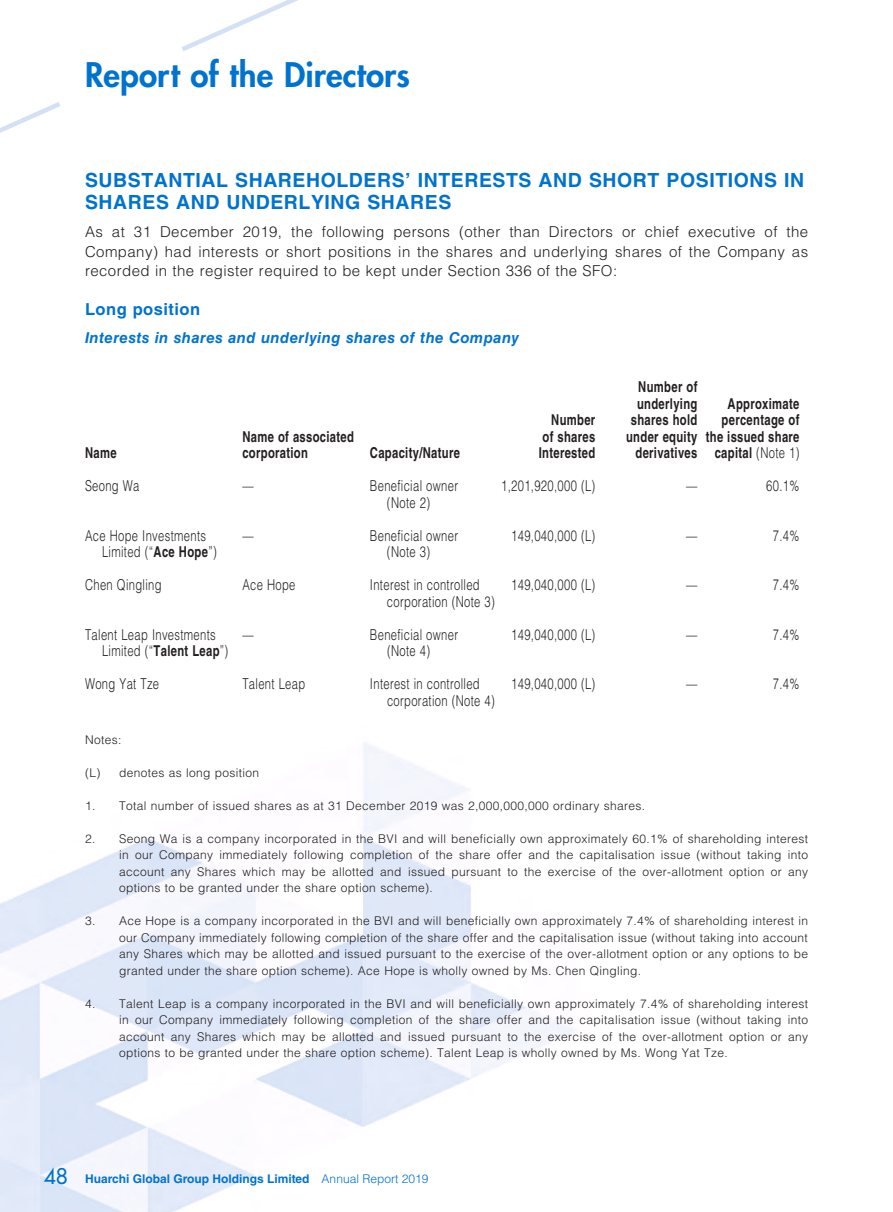
<style>
.page{position:relative;width:893px;height:1212px;background:#fff}
.page>*{position:absolute;margin:0;border:0;box-sizing:border-box;transform-origin:0 0}
.t1{font:800 33px "Futura Std";letter-spacing:.005em;color:#0073ce}
._01_H1{font:700 19.5px/22.5px "Helvetica LT Std";letter-spacing:.03em;color:#0073ce}
._02_H2{font:700 16.5px "Helvetica LT Std";letter-spacing:.03em;color:#0073ce}
._00_txt{font:300 15px/16.5px "Helvetica LT Std";letter-spacing:.03em;color:#231f20;scale:.75 1}
._00_txt-2{font:300 15px/19.5px "Helvetica LT Std";letter-spacing:.03em;color:#231f20;text-align:justify}
._50_Table_txt{font:700 15px/16.5px "Helvetica LT Std";letter-spacing:.03em;color:#231f20;text-align:right;scale:.75 1}
._50_Table_txt-2{font:300 15px "Helvetica LT Std";letter-spacing:.03em;color:#231f20;scale:.75 1}
._03_H3{font:italic 700 15px "Helvetica LT Std";letter-spacing:.03em;color:#0073ce}
._00_txt-3{font:700 15px/16.5px "Helvetica LT Std";letter-spacing:.03em;color:#231f20;scale:.75 1}
._06_Notes{font:300 12px/16.5px "Helvetica LT Std";letter-spacing:.03em;color:#231f20;text-align:justify}
.t2{font:700 12px "Helvetica LT Std";color:#0073ce}
.s1{font-weight:300}
.s2{font-weight:700}
.s3{font-family:"Futura Std";font-weight:500;font-size:21px}
</style>
<div class="page">
<img style="left:0;top:743px;width:574px;height:469px">
<svg style="left:0;top:102px;width:60px;height:31px"></svg>
<svg style="left:182px;top:0;width:116px;height:51px"></svg>
<h1 class="t1" style="left:85px;top:54px;width:326px">Report of the Directors</h1>
<p class="_01_H1" style="left:85px;top:168px;width:721px">SUBSTANTIAL SHAREHOLDERS’ INTERESTS AND SHORT POSITIONS IN<br>SHARES AND UNDERLYING SHARES</p>
<p class="_00_txt-2" style="left:85px;top:222px;width:725px">As at 31 December 2019, the following persons (other than Directors or chief executive of the Company) had interests or short positions in the shares and underlying shares of the Company as recorded in the register required to be kept under Section 336 of the SFO:</p>
<p class="_02_H2" style="left:85px;top:299px;width:117px">Long position</p>
<p class="_03_H3" style="left:85px;top:329px;width:436px">Interests in shares and underlying shares of the Company</p>
<p class="_00_txt-3" style="left:85px;top:444px;width:44px">Name</p>
<p class="_00_txt-3" style="left:242px;top:428px;width:150px">Name of associated corporation</p>
<p class="_00_txt-3" style="left:370px;top:444px;width:122px">Capacity/Nature</p>
<p class="_50_Table_txt" style="left:539px;top:411px;width:77px;text-align:justify;text-indent:13px">Number of shares Interested</p>
<p class="_50_Table_txt" style="left:626px;top:378px;width:97px">Number of underlying shares hold under equity derivatives</p>
<p class="_50_Table_txt" style="left:706px;top:395px;width:126px">Approximate percentage of the issued share capital <span class="s1">(Note 1)</span></p>
<p class="_00_txt" style="left:85px;top:477px;width:74px">Seong Wa</p>
<p class="_00_txt" style="left:242px;top:477px;width:16px">—</p>
<p class="_00_txt" style="left:387px;top:477px;width:96px;text-indent:-17px">Beneficial owner (Note 2)</p>
<p class="_50_Table_txt-2" style="left:501px;top:476px;width:127px">1,201,920,000 (L)</p>
<p class="_50_Table_txt-2" style="left:686px;top:476px;width:16px">—</p>
<p class="_50_Table_txt-2" style="left:766px;top:476px;width:46px">60.1%</p>
<p class="_00_txt" style="left:102px;top:527px;width:154px;text-indent:-17px">Ace Hope Investments<br>Limited (“<span class="s2">Ace Hope</span>”)</p>
<p class="_00_txt" style="left:242px;top:527px;width:16px">—</p>
<p class="_00_txt" style="left:387px;top:527px;width:96px;text-indent:-17px">Beneficial owner (Note 3)</p>
<p class="_50_Table_txt-2" style="left:511px;top:526px;width:114px">149,040,000 (L)</p>
<p class="_50_Table_txt-2" style="left:686px;top:526px;width:16px">—</p>
<p class="_50_Table_txt-2" style="left:773px;top:526px;width:37px">7.4%</p>
<p class="_00_txt" style="left:85px;top:576px;width:104px">Chen Qingling</p>
<p class="_00_txt" style="left:242px;top:576px;width:72px">Ace Hope</p>
<p class="_00_txt" style="left:387px;top:576px;width:145px;text-indent:-17px">Interest in controlled corporation (Note 3)</p>
<p class="_50_Table_txt-2" style="left:511px;top:575px;width:114px">149,040,000 (L)</p>
<p class="_50_Table_txt-2" style="left:686px;top:575px;width:16px">—</p>
<p class="_50_Table_txt-2" style="left:773px;top:575px;width:37px">7.4%</p>
<p class="_00_txt" style="left:102px;top:626px;width:170px;text-indent:-17px">Talent Leap Investments<br>Limited (“<span class="s2">Talent Leap</span>”)</p>
<p class="_00_txt" style="left:242px;top:626px;width:16px">—</p>
<p class="_00_txt" style="left:387px;top:626px;width:96px;text-indent:-17px">Beneficial owner (Note 4)</p>
<p class="_50_Table_txt-2" style="left:511px;top:625px;width:114px">149,040,000 (L)</p>
<p class="_50_Table_txt-2" style="left:686px;top:625px;width:16px">—</p>
<p class="_50_Table_txt-2" style="left:773px;top:625px;width:37px">7.4%</p>
<p class="_00_txt" style="left:85px;top:675px;width:100px">Wong Yat Tze</p>
<p class="_00_txt" style="left:242px;top:675px;width:85px">Talent Leap</p>
<p class="_00_txt" style="left:387px;top:675px;width:145px;text-indent:-17px">Interest in controlled corporation (Note 4)</p>
<p class="_50_Table_txt-2" style="left:511px;top:674px;width:114px">149,040,000 (L)</p>
<p class="_50_Table_txt-2" style="left:686px;top:674px;width:16px">—</p>
<p class="_50_Table_txt-2" style="left:773px;top:674px;width:37px">7.4%</p>
<p class="_06_Notes" style="left:85px;top:731px;width:38px">Notes:</p>
<p class="_06_Notes" style="left:85px;top:764px;width:176px">(L) denotes as long position</p>
<p class="_06_Notes" style="left:85px;top:797px;width:562px">1. Total number of issued shares as at 31 December 2019 was 2,000,000,000 ordinary shares.</p>
<p class="_06_Notes" style="left:119px;top:830px;width:691px;text-indent:-34px">2. Seong Wa is a company incorporated in the BVI and will beneficially own approximately 60.1% of shareholding interest in our Company immediately following completion of the share offer and the capitalisation issue (without taking into account any Shares which may be allotted and issued pursuant to the exercise of the over-allotment option or any options to be granted under the share option scheme).</p>
<p class="_06_Notes" style="left:119px;top:912px;width:691px;text-indent:-34px">3. Ace Hope is a company incorporated in the BVI and will beneficially own approximately 7.4% of shareholding interest in our Company immediately following completion of the share offer and the capitalisation issue (without taking into account any Shares which may be allotted and issued pursuant to the exercise of the over-allotment option or any options to be granted under the share option scheme). Ace Hope is wholly owned by Ms. Chen Qingling.</p>
<p class="_06_Notes" style="left:119px;top:995px;width:691px;text-indent:-34px">4. Talent Leap is a company incorporated in the BVI and will beneficially own approximately 7.4% of shareholding interest in our Company immediately following completion of the share offer and the capitalisation issue (without taking into account any Shares which may be allotted and issued pursuant to the exercise of the over-allotment option or any options to be granted under the share option scheme). Talent Leap is wholly owned by Ms. Wong Yat Tze.</p>
<p class="t2" style="left:44px;top:1171px;width:386px"><span class="s3">48</span> Huarchi Global Group Holdings Limited <span class="s1">Annual Report 2019</span></p>
</div>
